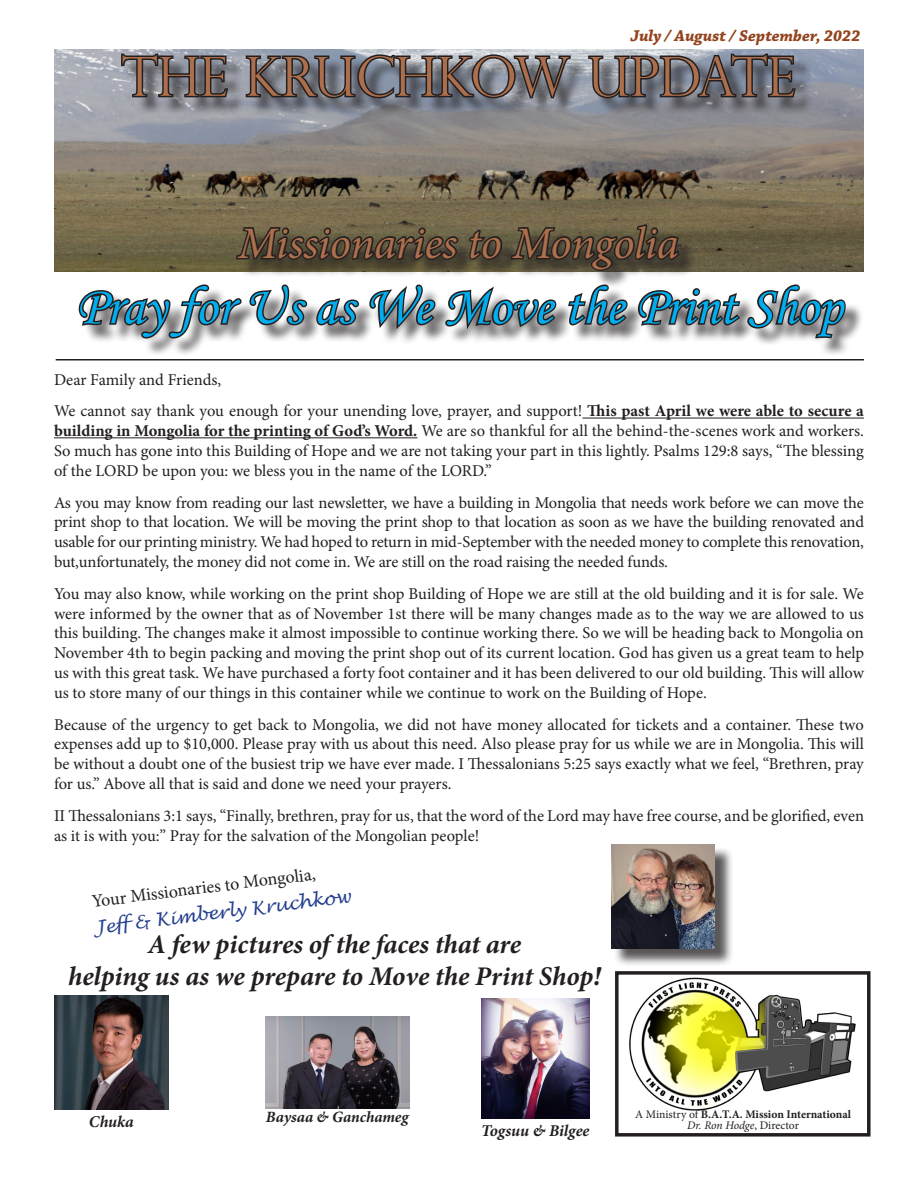
<style>
.page{position:relative;width:918px;height:1188px;background:#fff}
.page>*{position:absolute;margin:0;border:0;box-sizing:border-box;transform-origin:0 0}
.t1{font:54px "Monotype Corsiva";color:#00aeef}
.t2{font:300 54px "Perpetua Titling";color:#ad6f4b}
.t3{font:italic 45px "Minion Pro";letter-spacing:-.01em;color:#ad6f4b}
.t4{font:italic 700 27px "Minion Pro";letter-spacing:-.005em;color:#231f20}
.t5{font:18px "Minion Pro";color:#231f20}
.t6{font:italic 18px "Lucida Handwriting";color:#253f8e}
.t7{font:16.5px/19.8px "Minion Pro";letter-spacing:-.005em;color:#231f20;text-align:justify}
.t8{font:italic 700 16.5px "Chaparral Pro";color:#93431d}
.t9{font:italic 700 16.5px "Minion Pro";letter-spacing:-.005em;color:#231f20}
.t10{font:italic 700 15.75px "Minion Pro";letter-spacing:-.005em;color:#231f20}
.t11{font:700 11.55px "Minion Pro";color:#231f20}
.t12{font:italic 11.55px "Minion Pro";letter-spacing:-.005em;color:#231f20}
.s1{font-weight:700}
.s2{font-weight:400}
.s3{font-style:normal}
</style>
<div class="page">
<hr style="left:583px;top:418px;width:281px;height:1px;background:#231f20">
<hr style="left:54px;top:437px;width:364px;height:1px;background:#231f20">
<img style="left:54px;top:50px;width:810px;height:222px">
<div style="left:123px;top:57px;width:691px;height:232px;background:#231f20;opacity:.75"></div>
<svg style="left:119px;top:52px;width:111px;height:47px;background:#67676d"></svg>
<svg style="left:244px;top:52px;width:328px;height:50px;background:#64666e"></svg>
<svg style="left:587px;top:52px;width:211px;height:48px;background:#60636b"></svg>
<div style="left:614px;top:847px;width:119px;height:120px;background:#231f20;opacity:.75"></div>
<img style="left:611px;top:844px;width:104px;height:104px">
<hr style="left:56px;top:359px;width:808px;height:2px;background:#231f20">
<div style="left:82px;top:287px;width:782px;height:70px;background:#231f20;opacity:.75"></div>
<svg style="left:77px;top:216px;width:770px;height:125px"></svg>
<img style="left:629px;top:977px;width:227px;height:134px">
<div style="left:615px;top:971px;width:256px;height:166px;border:3px solid #231f20"></div>
<img style="left:266px;top:1016px;width:144px;height:92px">
<img style="left:55px;top:995px;width:113px;height:114px">
<img style="left:482px;top:998px;width:108px;height:120px">
<p class="t8" style="left:630px;top:26px;width:232px">July / August / September, 2022</p>
<p class="t2" style="left:122px;top:44px;width:675px">THE KRUCHKOW UPDATE</p>
<p class="t3" style="left:238px;top:213px;width:443px">Missionaries to Mongolia</p>
<p class="t1" style="left:76px;top:274px;width:767px">Pray for Us as We Move the Print Shop</p>
<p class="t7" style="left:54px;top:370px;width:169px">Dear Family and Friends,</p>
<p class="t7" style="left:54px;top:401px;width:812px">We cannot say thank you enough for your unending love, prayer, and support! <span class="s1">This past April we were able to secure a building in Mongolia for the printing of God’s Word.</span> We are so thankful for all the behind-the-scenes work and workers.<br>So much has gone into this Building of Hope and we are not taking your part in this lightly. Psalms 129:8 says, “The blessing of the LORD be upon you: we bless you in the name of the LORD.”</p>
<p class="t7" style="left:54px;top:493px;width:812px">As you may know from reading our last newsletter, we have a building in Mongolia that needs work before we can move the print shop to that location. We will be moving the print shop to that location as soon as we have the building renovated and usable for our printing ministry. We had hoped to return in mid-September with the needed money to complete this renovation, but,unfortunately, the money did not come in. We are still on the road raising the needed funds.</p>
<p class="t7" style="left:54px;top:584px;width:812px">You may also know, while working on the print shop Building of Hope we are still at the old building and it is for sale. We were informed by the owner that as of November 1st there will be many changes made as to the way we are allowed to us this building. The changes make it almost impossible to continue working there. So we will be heading back to Mongolia on November 4th to begin packing and moving the print shop out of its current location. God has given us a great team to help us with this great task. We have purchased a forty foot container and it has been delivered to our old building. This will allow us to store many of our things in this container while we continue to work on the Building of Hope.</p>
<p class="t7" style="left:54px;top:715px;width:812px">Because of the urgency to get back to Mongolia, we did not have money allocated for tickets and a container. These two expenses add up to $10,000. Please pray with us about this need. Also please pray for us while we are in Mongolia. This will be without a doubt one of the busiest trip we have ever made. I Thessalonians 5:25 says exactly what we feel, “Brethren, pray for us.” Above all that is said and done we need your prayers.</p>
<p class="t7" style="left:54px;top:806px;width:812px">II Thessalonians 3:1 says, “Finally, brethren, pray for us, that the word of the Lord may have free course, and be glorified, even as it is with you:” Pray for the salvation of the Mongolian people!</p>
<p class="t5" style="left:91px;top:889px;width:227px;rotate:-7deg">Your Missionaries to Mongolia,</p>
<p class="t6" style="left:94px;top:917px;width:259px;rotate:-7deg">Jeff &amp; Kimberly Kruchkow</p>
<p class="t4" style="left:148px;top:925px;width:375px">A few pictures of the faces that are</p>
<p class="t4" style="left:68px;top:957px;width:534px">helping us as we prepare to Move the Print Shop!</p>
<p class="t9" style="left:89px;top:1110px;width:46px">Chuka</p>
<p class="t10" style="left:266px;top:1106px;width:144px">Baysaa &amp; Ganchameg</p>
<p class="t9" style="left:481px;top:1119px;width:110px">Togsuu &amp; Bilgee</p>
<p class="t11" style="left:635px;top:1106px;width:217px"><span class="s2">A Ministry of</span> B.A.T.A. Mission International</p>
<p class="t12" style="left:687px;top:1118px;width:113px">Dr. Ron Hodge<span class="s3">, Director</span></p>
</div>
